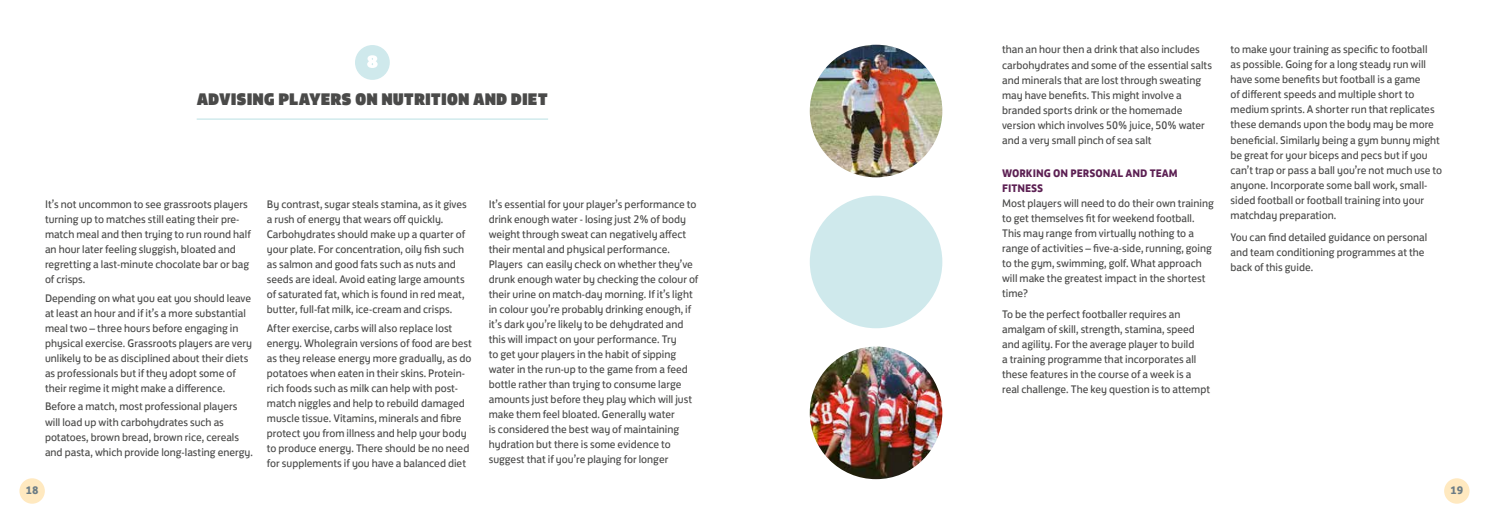
<style>
.page{position:relative;width:1489px;height:525px;background:#fff}
.page>*{position:absolute;margin:0;border:0;box-sizing:border-box;transform-origin:0 0}
.t1{font:17.25px "FS Jack Poster";color:#4a4a49}
.t2{font:11.25px/15px "FS Jack";color:#4a4a49}
.t3{font:700 11.25px/15px "FS Jack";color:#5c2053}
.t4{font:700 11.25px "FS Jack";color:#6b7c85}
</style>
<div class="page">
<img style="left:809px;top:45px;width:133px;height:132px;border-radius:66px">
<div style="left:809px;top:195px;width:133px;height:133px;background:#cfe9ec;border-radius:50%"></div>
<img style="left:809px;top:346px;width:133px;height:133px;border-radius:66px">
<hr style="left:197px;top:118px;width:351px;height:2px;background:#cfe9ec">
<div style="left:355px;top:45px;width:35px;height:35px;background:#cfe9ec;border-radius:50%"></div>
<svg style="left:367px;top:55px;width:10px;height:13px"></svg>
<div style="left:1443px;top:478px;width:26px;height:25px;background:#ffe9c0;border-radius:50%"></div>
<div style="left:19px;top:478px;width:26px;height:25px;background:#ffe9c0;border-radius:50%"></div>
<h1 class="t1" style="left:197px;top:84px;width:353px">ADVISING PLAYERS ON NUTRITION AND DIET</h1>
<p class="t2" style="left:45px;top:195px;width:207px">It’s not uncommon to see grassroots players turning up to matches still eating their pre&shy;match meal and then trying to run round half an hour later feeling sluggish, bloated and regretting a last-minute chocolate bar or bag of crisps.</p>
<p class="t2" style="left:45px;top:289px;width:209px">Depending on what you eat you should leave at least an hour and if it’s a more substantial meal two – three hours before engaging in physical exercise. Grassroots players are very unlikely to be as disciplined about their diets as professionals but if they adopt some of their regime it might make a difference.</p>
<p class="t2" style="left:45px;top:398px;width:209px">Before a match, most professional players will load up with carbohydrates such as potatoes, brown bread, brown rice, cereals and pasta, which provide long-lasting energy.</p>
<p class="t2" style="left:267px;top:195px;width:201px">By contrast, sugar steals stamina, as it gives a rush of energy that wears off quickly.<br>Carbohydrates should make up a quarter of your plate. For concentration, oily fish such as salmon and good fats such as nuts and seeds are ideal. Avoid eating large amounts of saturated fat, which is found in red meat, butter, full-fat milk, ice-cream and crisps.</p>
<p class="t2" style="left:267px;top:319px;width:207px">After exercise, carbs will also replace lost energy. Wholegrain versions of food are best as they release energy more gradually, as do potatoes when eaten in their skins. Protein&shy;rich foods such as milk can help with post&shy;match niggles and help to rebuild damaged muscle tissue. Vitamins, minerals and fibre protect you from illness and help your body to produce energy. There should be no need for supplements if you have a balanced diet</p>
<p class="t2" style="left:488px;top:195px;width:211px">It’s essential for your player’s performance to drink enough water - losing just 2% of body weight through sweat can negatively affect their mental and physical performance.<br>Players can easily check on whether they’ve drunk enough water by checking the colour of their urine on match-day morning. If it’s light in colour you’re probably drinking enough, if it’s dark you’re likely to be dehydrated and this will impact on your performance. Try<br>to get your players in the habit of sipping water in the run-up to the game from a feed bottle rather than trying to consume large amounts just before they play which will just make them feel bloated. Generally water<br>is considered the best way of maintaining hydration but there is some evidence to suggest that if you’re playing for longer</p>
<p class="t2" style="left:1002px;top:41px;width:211px">than an hour then a drink that also includes carbohydrates and some of the essential salts and minerals that are lost through sweating may have benefits. This might involve a branded sports drink or the homemade version which involves 50% juice, 50% water and a very small pinch of sea salt</p>
<p class="t3" style="left:1002px;top:165px;width:177px">WORKING ON PERSONAL AND TEAM<br>FITNESS</p>
<p class="t2" style="left:1002px;top:195px;width:213px">Most players will need to do their own training to get themselves fit for weekend football.<br>This may range from virtually nothing to a range of activities – five-a-side, running, going to the gym, swimming, golf. What approach will make the greatest impact in the shortest time?</p>
<p class="t2" style="left:1002px;top:305px;width:209px">To be the perfect footballer requires an amalgam of skill, strength, stamina, speed and agility. For the average player to build<br>a training programme that incorporates all these features in the course of a week is a real challenge. The key question is to attempt</p>
<p class="t2" style="left:1230px;top:41px;width:213px">to make your training as specific to football<br>as possible. Going for a long steady run will have some benefits but football is a game<br>of different speeds and multiple short to medium sprints. A shorter run that replicates these demands upon the body may be more beneficial. Similarly being a gym bunny might be great for your biceps and pecs but if you can’t trap or pass a ball you’re not much use to anyone. Incorporate some ball work, small&shy;sided football or football training into your matchday preparation.</p>
<p class="t2" style="left:1230px;top:228px;width:198px">You can find detailed guidance on personal and team conditioning programmes at the back of this guide.</p>
<p class="t4" style="left:26px;top:480px;width:14px">18</p>
<p class="t4" style="left:1450px;top:480px;width:14px">19</p>
</div>
